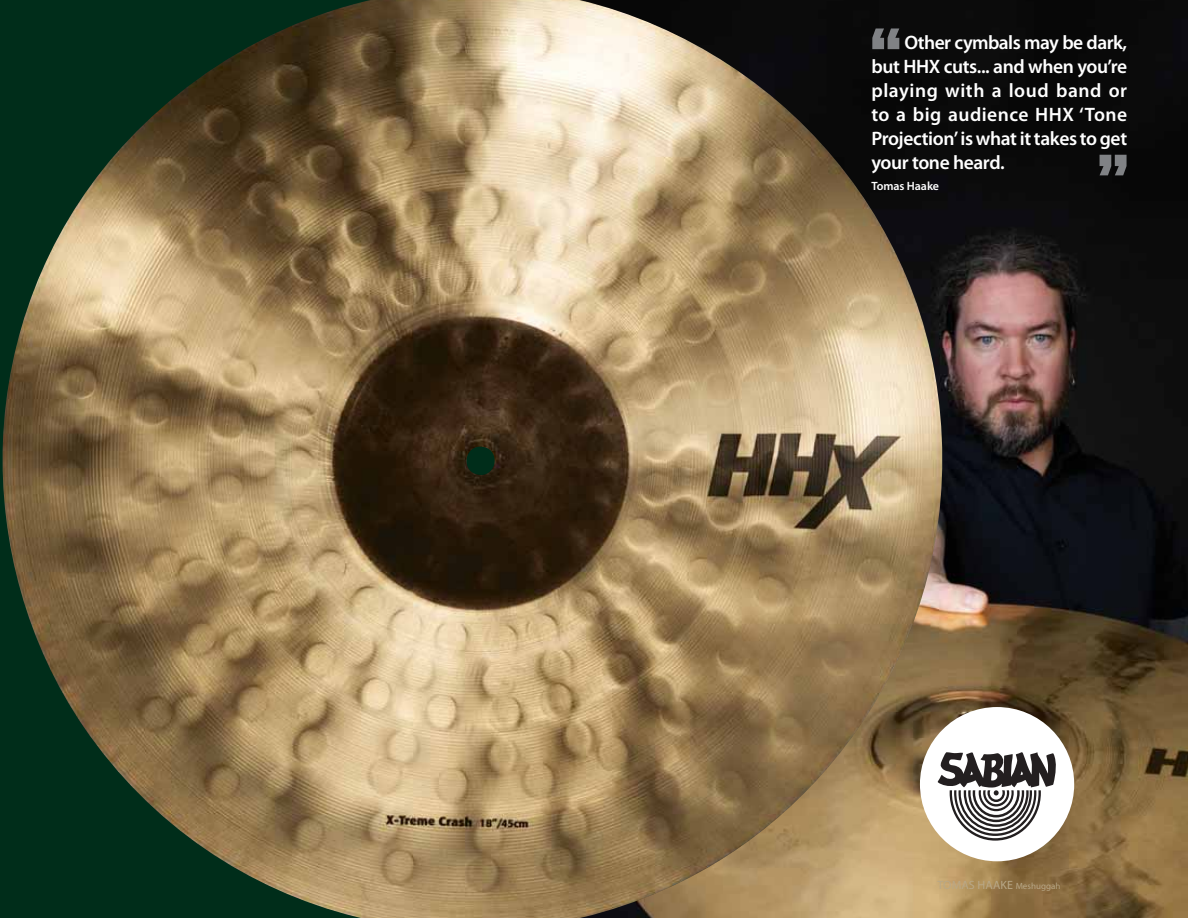
<style>
.page{position:relative;width:1188px;height:918px;background:#fff}
.page>*{position:absolute;margin:0;border:0;box-sizing:border-box;transform-origin:0 0}
.t1{font:900 67.5px "Glypha LT Std";color:#808285}
.t2{font:600 19.5px/24px "Myriad Pro";letter-spacing:-.02em;color:#fff;text-align:justify}
.t3{font:12px "Myriad Pro";letter-spacing:.015em;color:#b8a888}
.t4{font:600 12px "Myriad Pro";letter-spacing:-.005em;color:#fff}
.s1{font-size:9px}
</style>
<div class="page">
<img style="left:946px;top:0;width:242px;height:918px">
<img style="left:0;top:0;width:946px;height:918px">
<div style="left:920px;top:707px;width:154px;height:154px;background:#fff;border-radius:50%"></div>
<svg style="left:938px;top:752px;width:119px;height:89px"></svg>
<h1 class="t1" style="left:869px;top:14px;width:36px">‘‘</h1>
<p class="t2" style="left:871px;top:32px;width:257px;text-indent:33px">Other cymbals may be dark, but HHX cuts... and when you’re playing with a loud band or to a big audience HHX ‘Tone Projection’ is what it takes to get your tone heard.</p>
<p class="t4" style="left:871px;top:181px;width:69px">Tomas Haake</p>
<h1 class="t1" style="left:1096px;top:140px;width:36px">’’</h1>
<p class="t3" style="left:937px;top:880px;width:124px">TOMAS HAAKE <span class="s1">Meshuggah</span></p>
</div>
